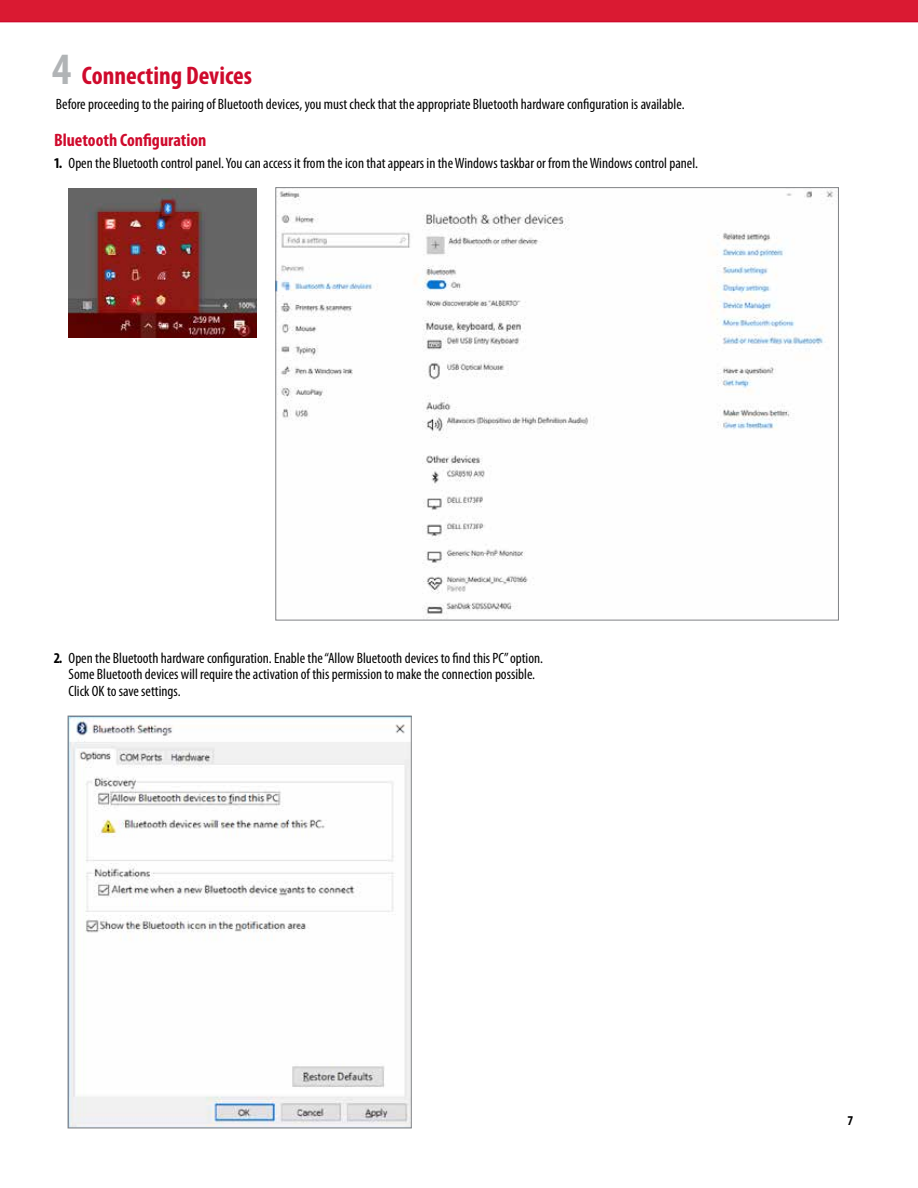
<style>
.page{position:relative;width:918px;height:1188px;background:#fff}
.page>*{position:absolute;margin:0;border:0;box-sizing:border-box;transform-origin:0 0}
.t1{font:700 condensed 25.5px "Myriad Pro";color:#cf0a2c}
.t2{font:700 condensed 18px "Myriad Pro";color:#cf0a2c}
.t3{font:condensed 15px/16.5px "Myriad Pro";color:#000}
.t4{font:700 condensed 13.5px "Myriad Pro";color:#000}
.s1{font-size:45px;color:#b1b4b6}
.s2{font-weight:700}
</style>
<div class="page">
<div style="left:0;top:0;width:918px;height:22px;background:#da1a32"></div>
<img style="left:277px;top:190px;width:556px;height:428px">
<img style="left:70px;top:718px;width:339px;height:408px">
<div style="left:68px;top:716px;width:343px;height:412px;border:1px solid #808285"></div>
<img style="left:68px;top:188px;width:188px;height:149px">
<h1 class="t1" style="left:52px;top:59px;width:202px"><span class="s1">4</span> Connecting Devices</h1>
<p class="t3" style="left:56px;top:95px;width:630px">Before proceeding to the pairing of Bluetooth devices, you must check that the appropriate Bluetooth hardware configuration is available.</p>
<p class="t2" style="left:54px;top:129px;width:154px">Bluetooth Configuration</p>
<p class="t3" style="left:54px;top:155px;width:645px"><span class="s2">1.</span> Open the Bluetooth control panel. You can access it from the icon that appears in the Windows taskbar or from the Windows control panel.</p>
<p class="t3" style="left:69px;top:650px;width:476px;text-indent:-15px"><span class="s2">2.</span> Open the Bluetooth hardware configuration. Enable the “Allow Bluetooth devices to find this PC” option.<br>Some Bluetooth devices will require the activation of this permission to make the connection possible.<br>Click OK to save settings.</p>
<p class="t4" style="left:848px;top:1112px;width:7px">7</p>
</div>
